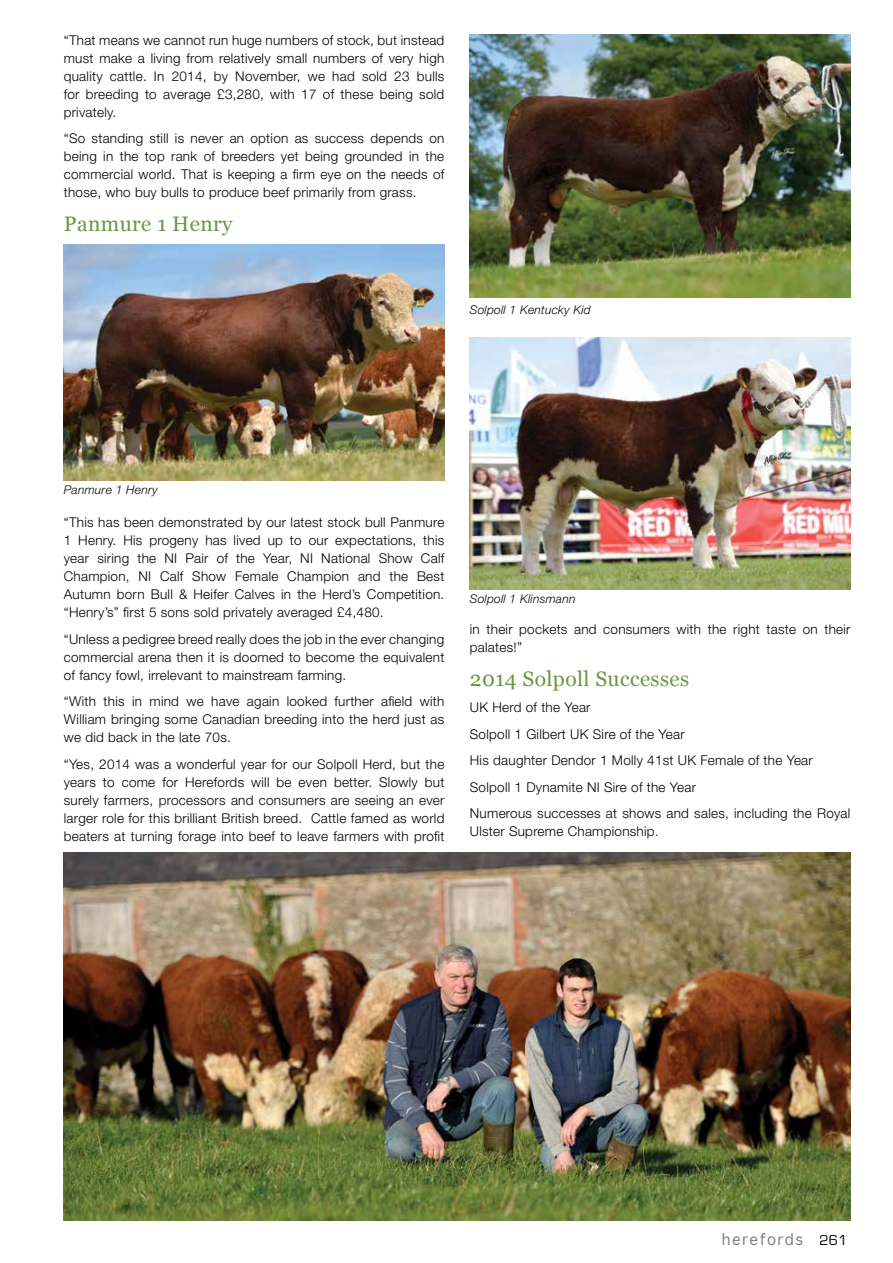
<style>
.page{position:relative;width:893px;height:1263px;background:#fff}
.page>*{position:absolute;margin:0;border:0;box-sizing:border-box;transform-origin:0 0}
.t1{font:21px "Georgia";letter-spacing:.02em;color:#649a44}
.t2{font:15px "Geneva";letter-spacing:.1em;color:#828487}
.t3{font:300 13.5px/18px "Helvetica Neue";letter-spacing:.02em;color:#000;text-align:justify}
.t4{font:italic 300 12px "Helvetica Neue";letter-spacing:.02em;color:#000}
.s1{font-family:"Eurostile";color:#000}
</style>
<div class="page">
<img style="left:64px;top:244px;width:380px;height:236px">
<img style="left:64px;top:853px;width:786px;height:367px">
<img style="left:470px;top:34px;width:380px;height:264px">
<img style="left:470px;top:337px;width:380px;height:252px">
<p class="t3" style="left:64px;top:31px;width:382px">“That means we cannot run huge numbers of stock, but instead must make a living from relatively small numbers of very high quality cattle. In 2014, by November, we had sold 23 bulls for breeding to average £3,280, with 17 of these being sold privately.</p>
<p class="t3" style="left:64px;top:129px;width:382px">“So standing still is never an option as success depends on being in the top rank of breeders yet being grounded in the commercial world. That is keeping a firm eye on the needs of those, who buy bulls to produce beef primarily from grass.</p>
<h1 class="t1" style="left:64px;top:212px;width:170px">Panmure 1 Henry</h1>
<p class="t4" style="left:470px;top:302px;width:122px">Solpoll 1 Kentucky Kid</p>
<p class="t4" style="left:64px;top:483px;width:96px">Panmure 1 Henry</p>
<p class="t3" style="left:64px;top:513px;width:382px">“This has been demonstrated by our latest stock bull Panmure 1 Henry. His progeny has lived up to our expectations, this year siring the NI Pair of the Year, NI National Show Calf Champion, NI Calf Show Female Champion and the Best Autumn born Bull &amp; Heifer Calves in the Herd’s Competition. “Henry’s” first 5 sons sold privately averaged £4,480.</p>
<p class="t3" style="left:64px;top:630px;width:382px">“Unless a pedigree breed really does the job in the ever changing commercial arena then it is doomed to become the equivalent of fancy fowl, irrelevant to mainstream farming.</p>
<p class="t3" style="left:64px;top:692px;width:382px">“With this in mind we have again looked further afield with William bringing some Canadian breeding into the herd just as we did back in the late 70s.</p>
<p class="t3" style="left:64px;top:755px;width:382px">“Yes, 2014 was a wonderful year for our Solpoll Herd, but the years to come for Herefords will be even better. Slowly but surely farmers, processors and consumers are seeing an ever larger role for this brilliant British breed. Cattle famed as world beaters at turning forage into beef to leave farmers with profit</p>
<p class="t4" style="left:470px;top:592px;width:107px">Solpoll 1 Klinsmann</p>
<p class="t3" style="left:470px;top:620px;width:382px">in their pockets and consumers with the right taste on their palates!”</p>
<h1 class="t1" style="left:470px;top:667px;width:221px">2014 Solpoll Successes</h1>
<p class="t3" style="left:470px;top:694px;width:382px;line-height:26.5px;text-align:left">UK Herd of the Year<br>Solpoll 1 Gilbert UK Sire of the Year<br>His daughter Dendor 1 Molly 41st UK Female of the Year Solpoll 1 Dynamite NI Sire of the Year<br>Numerous successes at shows and sales, including the Royal</p>
<p class="t3" style="left:470px;top:822px;width:190px">Ulster Supreme Championship.</p>
<p class="t2" style="left:722px;top:1227px;width:127px">herefords <span class="s1">261</span></p>
</div>
